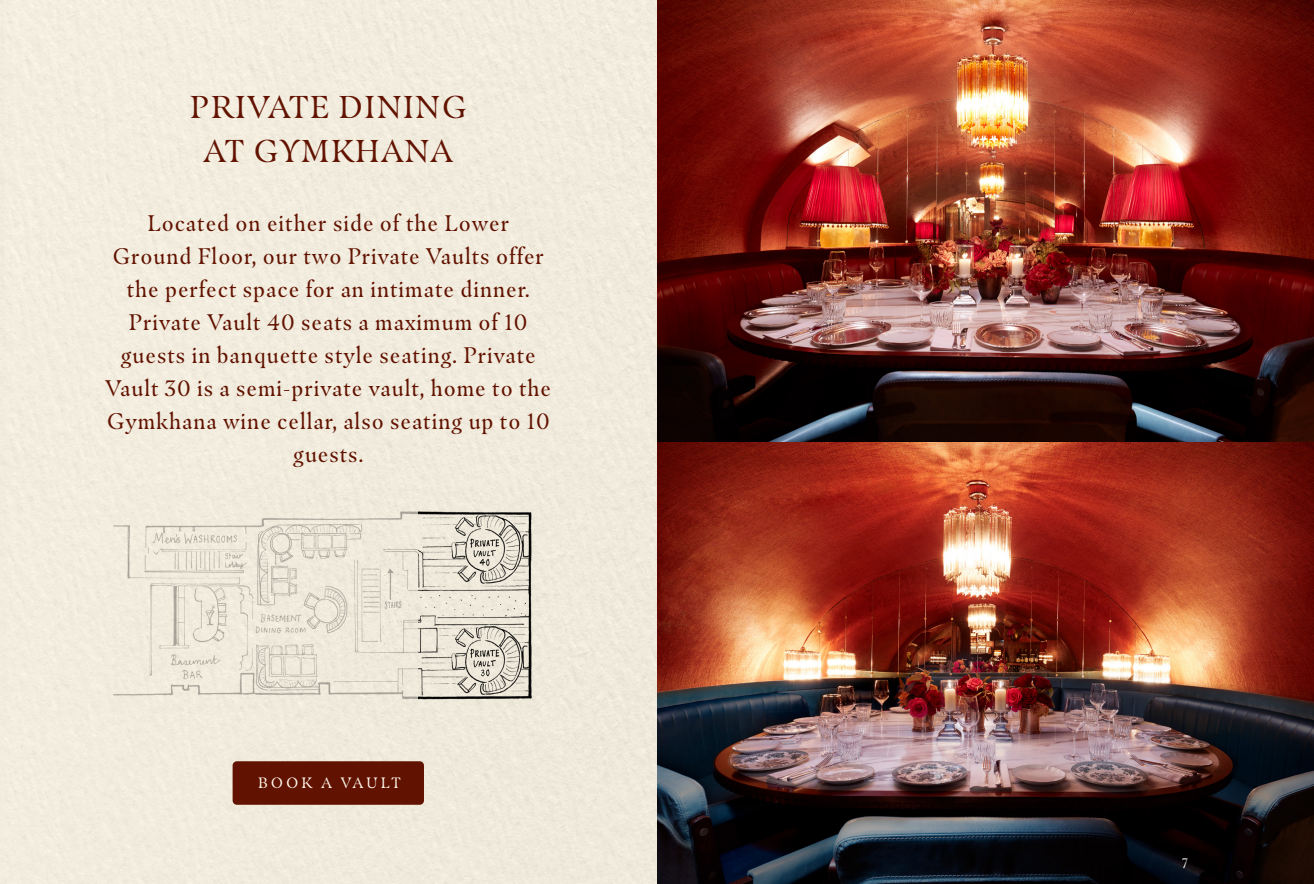
<style>
.page{position:relative;width:1314px;height:884px;background:#fff}
.page>*{position:absolute;margin:0;border:0;box-sizing:border-box;transform-origin:0 0}
.t1{font:31.5px/43.5px "Masqualero";letter-spacing:.05em;color:#621200;text-align:center}
.t2{font:22.5px/33px "Masqualero";letter-spacing:.04em;color:#621200;text-align:center}
.t3{font:15px "Masqualero";letter-spacing:.2em;color:#fef8ed}
.t4{font:15px "Baskerville";color:#fff}
</style>
<div class="page">
<div style="left:0;top:0;width:657px;height:884px;background:#f1ecde"></div>
<img style="left:657px;top:0;width:657px;height:884px">
<div style="left:233px;top:761px;width:191px;height:43px;background:#621200;border-radius:4px"></div>
<img style="left:114px;top:487px;width:304px;height:226px">
<img style="left:418px;top:487px;width:125px;height:226px">
<h1 class="t1" style="left:190px;top:86px;width:278px">PRIVATE DINING<br>AT GYMKHANA</h1>
<p class="t2" style="left:105px;top:207px;width:447px">Located on either side of the Lower Ground Floor, our two Private Vaults offer the perfect space for an intimate dinner.<br>Private Vault 40 seats a maximum of 10 guests in banquette style seating. Private Vault 30 is a semi-private vault, home to the Gymkhana wine cellar, also seating up to 10 guests.</p>
<p class="t3" style="left:258px;top:773px;width:144px">BOOK A VAULT</p>
<p class="t4" style="left:1181px;top:854px;width:9px">7</p>
</div>
